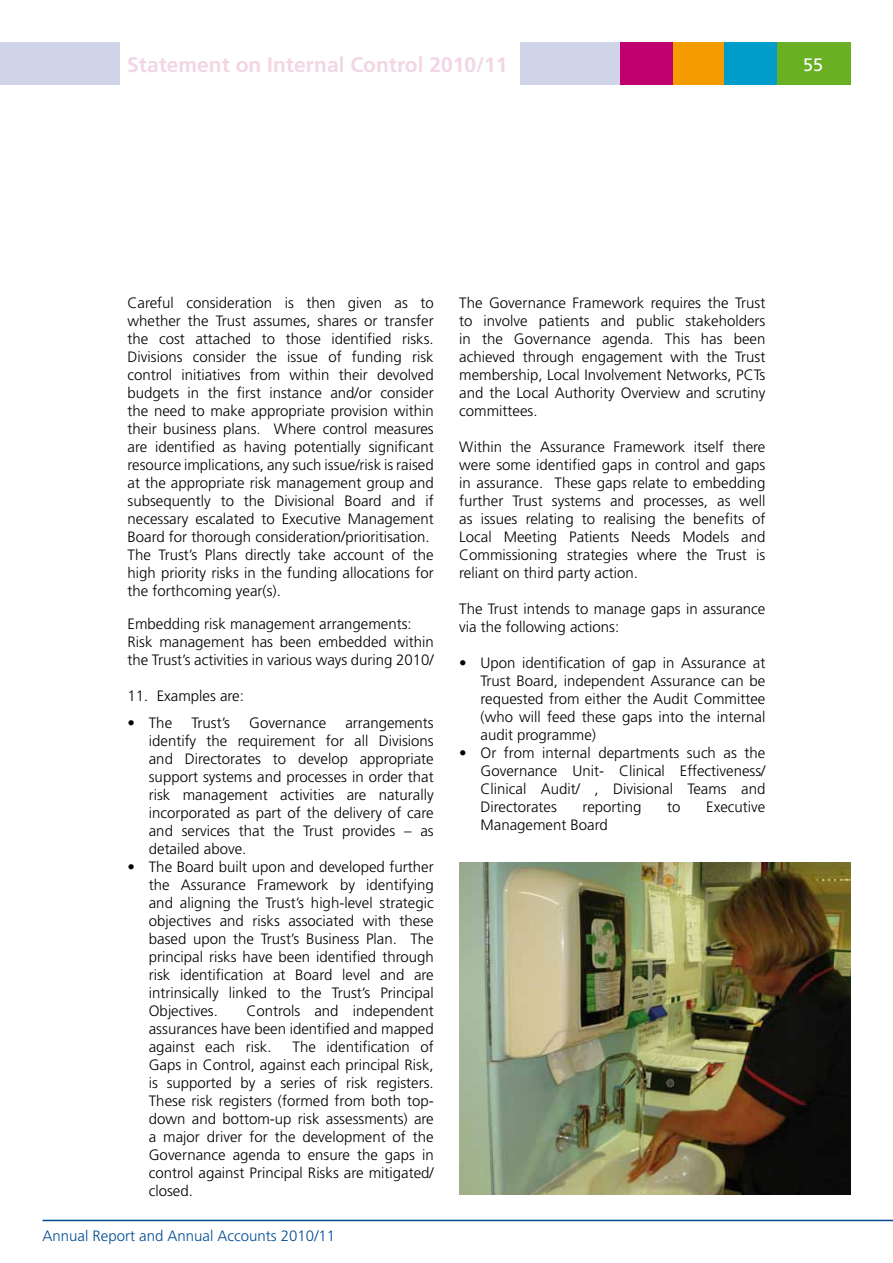
<style>
.page{position:relative;width:893px;height:1263px;background:#fff}
.page>*{position:absolute;margin:0;border:0;box-sizing:border-box;transform-origin:0 0}
.t1{font:700 21px "Frutiger";color:#f1d6e4}
.t2{font:18px "Frutiger LT Std";color:#fff}
.t3{font:300 15px/18px "Frutiger";color:#000;text-align:justify}
.t4{font:300 15px "Frutiger";color:#004b92}
</style>
<div class="page">
<hr style="left:43px;top:1220px;width:850px;height:1px;background:#004b92">
<div style="left:672px;top:43px;width:53px;height:42px;background:#f49b00"></div>
<div style="left:620px;top:43px;width:52px;height:42px;background:#bf006e"></div>
<div style="left:0;top:43px;width:119px;height:42px;background:#d0d4e8"></div>
<div style="left:725px;top:43px;width:52px;height:42px;background:#009cca"></div>
<div style="left:777px;top:43px;width:73px;height:42px;background:#6ab023"></div>
<div style="left:520px;top:43px;width:100px;height:42px;background:#d0d4e8"></div>
<img style="left:459px;top:862px;width:391px;height:333px">
<h1 class="t1" style="left:127px;top:52px;width:382px">Statement on Internal Control 2010/11</h1>
<p class="t2" style="left:803px;top:54px;width:22px">55</p>
<p class="t3" style="left:128px;top:294px;width:308px;text-align:left">Careful consideration is then given as to whether the Trust assumes, shares or transfer the cost attached to those identified risks.<br>Divisions consider the issue of funding risk control initiatives from within their devolved budgets in the first instance and/or consider the need to make appropriate provision within their business plans. Where control measures are identified as having potentially significant resource implications, any such issue/risk is raised at the appropriate risk management group and subsequently to the Divisional Board and if necessary escalated to Executive Management Board for thorough consideration/prioritisation.<br>The Trust’s Plans directly take account of the high priority risks in the funding allocations for the forthcoming year(s).</p>
<p class="t3" style="left:128px;top:615px;width:308px;text-align:left">Embedding risk management arrangements:<br>Risk management has been embedded within the Trust’s activities in various ways during 2010/</p>
<p class="t3" style="left:128px;top:687px;width:118px">11. Examples are:</p>
<p class="t3" style="left:128px;top:714px;width:46px">• The</p>
<p class="t3" style="left:191px;top:714px;width:40px">Trust’s</p>
<p class="t3" style="left:249px;top:714px;width:78px">Governance</p>
<p class="t3" style="left:149px;top:714px;width:286px;text-indent:197px">arrangements identify the requirement for all Divisions and Directorates to develop appropriate support systems and processes in order that risk management activities are naturally incorporated as part of the delivery of care and services that the Trust provides – as detailed above.</p>
<p class="t3" style="left:149px;top:858px;width:286px;text-indent:-21px">• The Board built upon and developed further the Assurance Framework by identifying and aligning the Trust’s high-level strategic objectives and risks associated with these based upon the Trust’s Business Plan. The principal risks have been identified through risk identification at Board level and are intrinsically linked to the Trust’s Principal Objectives.</p>
<p class="t3" style="left:149px;top:1002px;width:286px;text-indent:98px">Controls and independent assurances have been identified and mapped against each risk.</p>
<p class="t3" style="left:149px;top:1038px;width:286px;text-indent:144px">The identification of Gaps in Control, against each principal Risk, is supported by a series of risk registers.<br>These risk registers (formed from both top&shy;down and bottom-up risk assessments) are a major driver for the development of the Governance agenda to ensure the gaps in control against Principal Risks are mitigated/ closed.</p>
<p class="t4" style="left:43px;top:1227px;width:294px">Annual Report and Annual Accounts 2010/11</p>
<p class="t3" style="left:459px;top:294px;width:308px">The Governance Framework requires the Trust to involve patients and public stakeholders in the Governance agenda. This has been achieved through engagement with the Trust membership, Local Involvement Networks, PCTs and the Local Authority Overview and scrutiny committees.</p>
<p class="t3" style="left:459px;top:438px;width:308px">Within the Assurance Framework itself there were some identified gaps in control and gaps in assurance. These gaps relate to embedding further Trust systems and processes, as well as issues relating to realising the benefits of Local Meeting Patients Needs Models and Commissioning strategies where the Trust is reliant on third party action.</p>
<p class="t3" style="left:459px;top:600px;width:308px">The Trust intends to manage gaps in assurance via the following actions:</p>
<p class="t3" style="left:480px;top:654px;width:286px;text-indent:-21px">• Upon identification of gap in Assurance at Trust Board, independent Assurance can be requested from either the Audit Committee (who will feed these gaps into the internal audit programme)</p>
<p class="t3" style="left:480px;top:744px;width:286px;text-indent:-21px">• Or from internal departments such as the Governance Unit- Clinical Effectiveness/ Clinical Audit/ , Divisional Teams and Directorates</p>
<p class="t3" style="left:583px;top:798px;width:60px">reporting</p>
<p class="t3" style="left:667px;top:798px;width:15px">to</p>
<p class="t3" style="left:706px;top:798px;width:61px">Executive</p>
<p class="t3" style="left:480px;top:816px;width:129px">Management Board</p>
</div>
